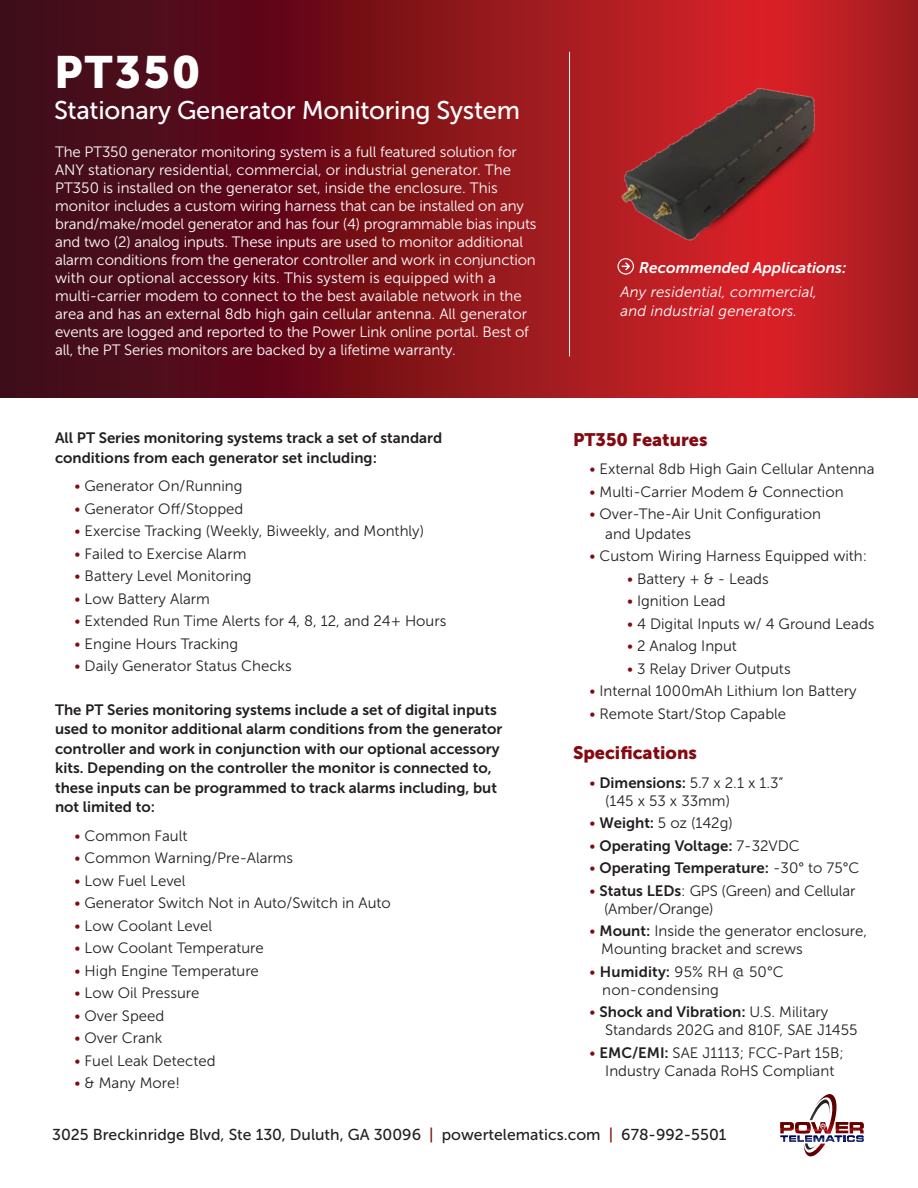
<style>
.page{position:relative;width:918px;height:1188px;background:#fff}
.page>*{position:absolute;margin:0;border:0;box-sizing:border-box;transform-origin:0 0}
.t1{font:45px "Museo Sans 900";letter-spacing:.05em;color:#fff}
.t2{font:25.5px "Museo Sans 500";letter-spacing:-.01em;color:#fff}
.t3{font:18px "Museo Sans 900";color:#840911}
.t4{font:15.75px "Museo Sans 500";color:#231f20}
.t5{font:italic 15.3px "Museo Sans 700";color:#fff}
.t6{font:15px/18px "Museo Sans 300";color:#231f20}
.t7{font:15px/18px "Museo Sans 300";letter-spacing:-.01em;color:#fff}
.t8{font:15px/19.5px "Museo Sans 700";color:#231f20}
.t9{font:italic 15px/19.5px "Museo Sans 300";letter-spacing:.01em;color:#fff}
.s1{color:#840911}
.s2{font-family:"Museo Sans 700"}
.s3{font-family:"Museo Sans 300";color:#840911}
.s4{font-family:"Museo Sans 300"}
</style>
<div class="page">
<svg style="left:0;top:0;width:918px;height:397px;background:#81131c"></svg>
<hr style="left:569px;top:52px;width:1px;height:304px;background:#fff">
<img style="left:598px;top:75px;width:245px;height:183px">
<svg style="left:618px;top:258px;width:16px;height:17px"></svg>
<svg style="left:780px;top:1094px;width:84px;height:62px"></svg>
<p class="t1" style="left:54px;top:46px;width:148px">PT350</p>
<p class="t2" style="left:54px;top:97px;width:468px">Stationary Generator Monitoring System</p>
<p class="t7" style="left:55px;top:143px;width:483px">The PT350 generator monitoring system is a full featured solution for ANY stationary residential, commercial, or industrial generator. The PT350 is installed on the generator set, inside the enclosure. This monitor includes a custom wiring harness that can be installed on any brand/make/model generator and has four (4) programmable bias inputs and two (2) analog inputs. These inputs are used to monitor additional alarm conditions from the generator controller and work in conjunction with our optional accessory kits. This system is equipped with a multi-carrier modem to connect to the best available network in the area and has an external 8db high gain cellular antenna. All generator events are logged and reported to the Power Link online portal. Best of all, the PT Series monitors are backed by a lifetime warranty.</p>
<p class="t8" style="left:55px;top:428px;width:389px">All PT Series monitoring systems track a set of standard</p>
<p class="t8" style="left:55px;top:448px;width:323px">conditions from each generator set including:</p>
<p class="t6" style="left:75px;top:477px;width:169px"><span class="s1">•</span> Generator On/Running</p>
<p class="t6" style="left:75px;top:500px;width:170px"><span class="s1">•</span> Generator Off/Stopped</p>
<p class="t6" style="left:75px;top:522px;width:351px"><span class="s1">•</span> Exercise Tracking (Weekly, Biweekly, and Monthly)</p>
<p class="t6" style="left:75px;top:545px;width:173px"><span class="s1">•</span> Failed to Exercise Alarm</p>
<p class="t6" style="left:75px;top:567px;width:179px"><span class="s1">•</span> Battery Level Monitoring</p>
<p class="t6" style="left:75px;top:590px;width:137px"><span class="s1">•</span> Low Battery Alarm</p>
<p class="t6" style="left:75px;top:612px;width:373px"><span class="s1">•</span> Extended Run Time Alerts for 4, 8, 12, and 24+ Hours</p>
<p class="t6" style="left:75px;top:635px;width:165px"><span class="s1">•</span> Engine Hours Tracking</p>
<p class="t6" style="left:75px;top:657px;width:219px"><span class="s1">•</span> Daily Generator Status Checks</p>
<p class="t8" style="left:55px;top:700px;width:449px">The PT Series monitoring systems include a set of digital inputs used to monitor additional alarm conditions from the generator controller and work in conjunction with our optional accessory kits. Depending on the controller the monitor is connected to, these inputs can be programmed to track alarms including, but not limited to:</p>
<p class="t6" style="left:75px;top:827px;width:114px"><span class="s1">•</span> Common Fault</p>
<p class="t6" style="left:75px;top:849px;width:220px"><span class="s1">•</span> Common Warning/Pre-Alarms</p>
<p class="t6" style="left:75px;top:872px;width:113px"><span class="s1">•</span> Low Fuel Level</p>
<p class="t6" style="left:75px;top:894px;width:318px"><span class="s1">•</span> Generator Switch Not in Auto/Switch in Auto</p>
<p class="t6" style="left:75px;top:917px;width:139px"><span class="s1">•</span> Low Coolant Level</p>
<p class="t6" style="left:75px;top:939px;width:191px"><span class="s1">•</span> Low Coolant Temperature</p>
<p class="t6" style="left:75px;top:962px;width:186px"><span class="s1">•</span> High Engine Temperature</p>
<p class="t6" style="left:75px;top:984px;width:126px"><span class="s1">•</span> Low Oil Pressure</p>
<p class="t6" style="left:75px;top:1007px;width:91px"><span class="s1">•</span> Over Speed</p>
<p class="t6" style="left:75px;top:1029px;width:89px"><span class="s1">•</span> Over Crank</p>
<p class="t6" style="left:75px;top:1052px;width:143px"><span class="s1">•</span> Fuel Leak Detected</p>
<p class="t6" style="left:75px;top:1074px;width:107px"><span class="s1">•</span> &amp; Many More!</p>
<p class="t5" style="left:639px;top:259px;width:209px">Recommended Applications:</p>
<p class="t9" style="left:620px;top:282px;width:198px">Any residential, commercial, and industrial generators.</p>
<p class="t3" style="left:573px;top:429px;width:136px">PT350 Features</p>
<p class="t6" style="left:590px;top:460px;width:287px"><span class="s1">•</span> External 8db High Gain Cellular Antenna</p>
<p class="t6" style="left:590px;top:482px;width:256px"><span class="s1">•</span> Multi-Carrier Modem &amp; Connection</p>
<p class="t6" style="left:605px;top:504px;width:217px;line-height:19.5px;text-indent:-16px"><span class="s1">•</span> Over-The-Air Unit Configuration and Updates</p>
<p class="t6" style="left:590px;top:547px;width:279px"><span class="s1">•</span> Custom Wiring Harness Equipped with:</p>
<p class="t6" style="left:627px;top:569px;width:143px"><span class="s1">•</span> Battery + &amp; - Leads</p>
<p class="t6" style="left:627px;top:592px;width:100px"><span class="s1">•</span> Ignition Lead</p>
<p class="t6" style="left:627px;top:614px;width:249px"><span class="s1">•</span> 4 Digital Inputs w/ 4 Ground Leads</p>
<p class="t6" style="left:627px;top:637px;width:111px"><span class="s1">•</span> 2 Analog Input</p>
<p class="t6" style="left:627px;top:659px;width:165px"><span class="s1">•</span> 3 Relay Driver Outputs</p>
<p class="t6" style="left:590px;top:682px;width:269px"><span class="s1">•</span> Internal 1000mAh Lithium Ion Battery</p>
<p class="t6" style="left:590px;top:704px;width:198px"><span class="s1">•</span> Remote Start/Stop Capable</p>
<p class="t3" style="left:573px;top:742px;width:125px">Specifications</p>
<p class="t6" style="left:605px;top:773px;width:180px;text-indent:-16px"><span class="s1">•</span> <span class="s2">Dimensions:</span> 5.7 x 2.1 x 1.3” (145 x 53 x 33mm)</p>
<p class="t6" style="left:590px;top:814px;width:145px"><span class="s1">•</span> <span class="s2">Weight:</span> 5 oz (142g)</p>
<p class="t8" style="left:590px;top:836px;width:212px"><span class="s3">•</span> Operating Voltage: <span class="s4">7-32VDC</span></p>
<p class="t8" style="left:590px;top:858px;width:271px"><span class="s3">•</span> Operating Temperature: <span class="s4">-30° to 75°C</span></p>
<p class="t6" style="left:604px;top:881px;width:253px;text-indent:-15px"><span class="s1">•</span> <span class="s2">Status LEDs</span>: GPS (Green) and Cellular (Amber/Orange)</p>
<p class="t6" style="left:601px;top:922px;width:267px;text-indent:-12px"><span class="s1">•</span> <span class="s2">Mount:</span> Inside the generator enclosure,<br>Mounting bracket and screws</p>
<p class="t6" style="left:602px;top:962px;width:183px;text-indent:-13px"><span class="s1">•</span> <span class="s2">Humidity:</span> 95% RH @ 50°C non-condensing</p>
<p class="t6" style="left:605px;top:1003px;width:254px;text-indent:-16px"><span class="s1">•</span> <span class="s2">Shock and Vibration:</span> U.S. Military<br>Standards 202G and 810F, SAE J1455</p>
<p class="t6" style="left:590px;top:1043px;width:256px;text-align:center"><span class="s1">•</span> <span class="s2">EMC/EMI:</span> SAE J1113; FCC-Part 15B;<br>Industry Canada RoHS Compliant</p>
<p class="t4" style="left:52px;top:1125px;width:676px">3025 Breckinridge Blvd, Ste 130, Duluth, GA 30096 <span class="s1">|</span> powertelematics.com <span class="s1">|</span> 678-992-5501</p>
</div>
